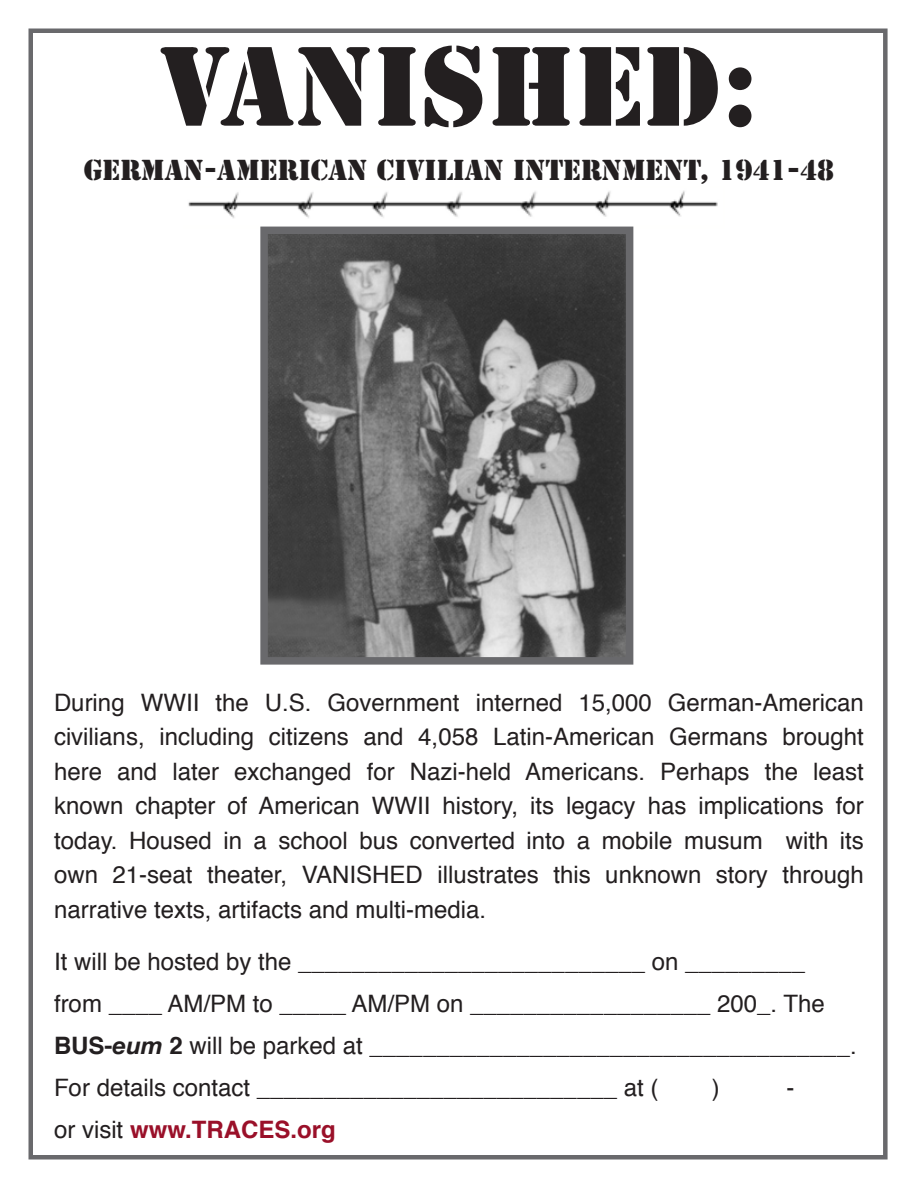
<style>
.page{position:relative;width:918px;height:1188px;background:#fff}
.page>*{position:absolute;margin:0;border:0;box-sizing:border-box;transform-origin:0 0}
.t1{font:105px "Stencil Std";color:#231f20}
.t2{font:27px "Stencil Std";color:#231f20}
.t3{font:24px/34.5px "Helvetica";color:#231f20;text-align:justify}
.t4{font:700 24px "Helvetica";color:#9a1029}
.s1{font-weight:700}
.s2{font-family:"Helvetica Neue";font-weight:700;font-style:italic}
.s3{font-weight:400;color:#231f20}
</style>
<div class="page">
<div style="left:28px;top:28px;width:860px;height:1132px;border:4px solid #69696c"></div>
<img style="left:269px;top:235px;width:355px;height:421px">
<div style="left:260px;top:226px;width:373px;height:439px;border:8px solid #69696c"></div>
<img style="left:188px;top:190px;width:530px;height:38px">
<p class="t1" style="left:159px;top:19px;width:602px">VANISHED:</p>
<p class="t2" style="left:84px;top:152px;width:752px">GERMAN-AMERICAN CIVILIAN INTERNMENT, 1941-48</p>
<p class="t3" style="left:54px;top:687px;width:811px">During WWII the U.S. Government interned 15,000 German-American civilians, including citizens and 4,058 Latin-American Germans brought here and later exchanged for Nazi-held Americans. Perhaps the least known chapter of American WWII history, its legacy has implications for today. Housed in a school bus converted into a mobile musum with its own 21-seat theater, VANISHED illustrates this unknown story through narrative texts, artifacts and multi-media.</p>
<p class="t3" style="left:54px;top:942px;width:804px;line-height:42px;text-align:left">It will be hosted by the __________________________ on _________ from ____ AM/PM to _____ AM/PM on __________________ 200_. The <span class="s1">BUS-</span><span class="s2">eum</span> <span class="s1">2</span> will be parked at ____________________________________.<br>For details contact ___________________________ at (</p>
<p class="t3" style="left:712px;top:1072px;width:9px">)</p>
<p class="t3" style="left:786px;top:1072px;width:9px">-</p>
<p class="t4" style="left:54px;top:1113px;width:283px"><span class="s3">or visit</span> www.TRACES.org</p>
</div>
